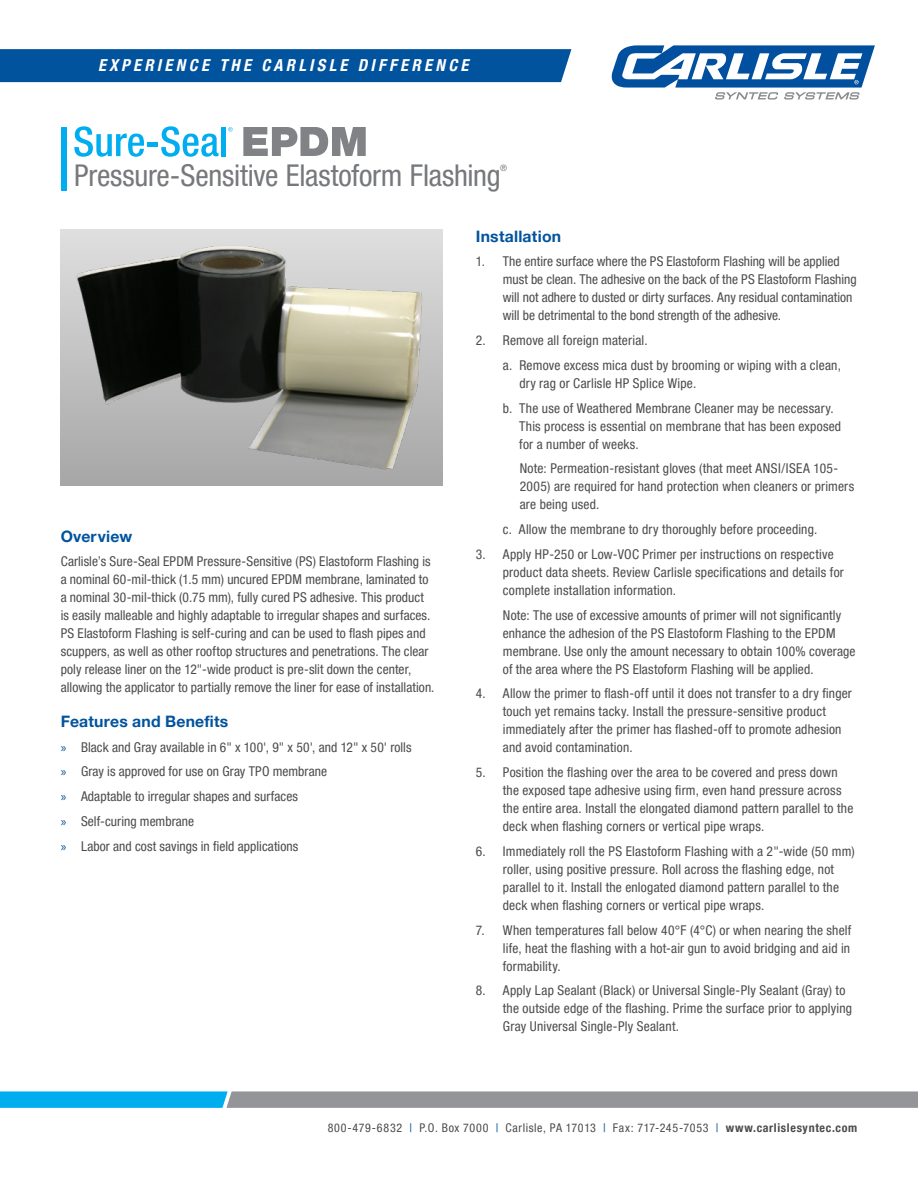
<style>
.page{position:relative;width:918px;height:1188px;background:#fff}
.page>*{position:absolute;margin:0;border:0;box-sizing:border-box;transform-origin:0 0}
.t1{font:condensed 30px "Helvetica Neue LT Pro";letter-spacing:-.005em;color:#76787b}
.t2{font:italic 700 condensed 16.5px "Helvetica Neue LT Pro";letter-spacing:.205em;color:#fff}
.t3{font:700 15.75px "Helvetica Neue LT Pro";letter-spacing:.015em;color:#01539e}
.t4{font:condensed 13.5px/18px "Helvetica Neue LT Pro";letter-spacing:.015em;color:#4b4c4d}
.t5{font:condensed 12px "Helvetica Neue LT Pro";letter-spacing:.05em;color:#4b4c4d}
.t6{font:condensed 8.7px "Helvetica Neue LT Pro";color:#76787b}
.s1{font-family:"Myriad Pro";font-stretch:normal;color:#01539e}
.s2{color:#01539e}
.s3{font-weight:700}
</style>
<div class="page">
<div style="left:61px;top:230px;width:381px;height:256px;background:linear-gradient(to bottom,#dfdfdf,#a6a6a7)"></div>
<svg style="left:243px;top:127px;width:123px;height:29px"></svg>
<svg style="left:74px;top:126px;width:70px;height:31px"></svg>
<hr style="left:147px;top:142px;width:11px;height:4px;background:#00aeef">
<svg style="left:161px;top:126px;width:58px;height:31px"></svg>
<div style="left:221px;top:127px;width:5px;height:29px;background:#00aeef"></div>
<svg style="left:228px;top:127px;width:5px;height:5px"></svg>
<div style="left:61px;top:127px;width:6px;height:63px;background:#00aeef"></div>
<svg style="left:0;top:1091px;width:918px;height:17px"></svg>
<div style="left:0;top:49px;width:571px;height:33px;background:#01539e"></div>
<svg style="left:612px;top:45px;width:263px;height:55px"></svg>
<img style="left:76px;top:229px;width:351px;height:250px">
<p class="t2" style="left:98px;top:55px;width:372px">EXPERIENCE THE CARLISLE DIFFERENCE</p>
<p class="t1" style="left:74px;top:158px;width:428px">Pressure-Sensitive Elastoform Flashing</p>
<p class="t6" style="left:500px;top:163px;width:8px">®</p>
<p class="t3" style="left:61px;top:526px;width:73px">Overview</p>
<p class="t4" style="left:61px;top:553px;width:375px">Carlisle’s Sure-Seal EPDM Pressure-Sensitive (PS) Elastoform Flashing is a nominal 60-mil-thick (1.5 mm) uncured EPDM membrane, laminated to a nominal 30-mil-thick (0.75 mm), fully cured PS adhesive. This product is easily malleable and highly adaptable to irregular shapes and surfaces.<br>PS Elastoform Flashing is self-curing and can be used to flash pipes and scuppers, as well as other rooftop structures and penetrations. The clear poly release liner on the 12"-wide product is pre-slit down the center, allowing the applicator to partially remove the liner for ease of installation.</p>
<p class="t3" style="left:61px;top:712px;width:169px">Features and Benefits</p>
<p class="t4" style="left:61px;top:738px;width:352px"><span class="s1">»</span> Black and Gray available in 6" x 100', 9" x 50', and 12" x 50' rolls</p>
<p class="t4" style="left:61px;top:763px;width:268px"><span class="s1">»</span> Gray is approved for use on Gray TPO membrane</p>
<p class="t4" style="left:61px;top:787px;width:239px"><span class="s1">»</span> Adaptable to irregular shapes and surfaces</p>
<p class="t4" style="left:61px;top:812px;width:135px"><span class="s1">»</span> Self-curing membrane</p>
<p class="t4" style="left:61px;top:837px;width:239px"><span class="s1">»</span> Labor and cost savings in field applications</p>
<p class="t3" style="left:476px;top:226px;width:87px">Installation</p>
<p class="t4" style="left:503px;top:253px;width:355px;text-indent:-27px">1. The entire surface where the PS Elastoform Flashing will be applied must be clean. The adhesive on the back of the PS Elastoform Flashing will not adhere to dusted or dirty surfaces. Any residual contamination will be detrimental to the bond strength of the adhesive.</p>
<p class="t4" style="left:476px;top:331px;width:173px">2. Remove all foreign material.</p>
<p class="t4" style="left:519px;top:356px;width:323px;text-indent:-16px">a. Remove excess mica dust by brooming or wiping with a clean, dry rag or Carlisle HP Splice Wipe.</p>
<p class="t4" style="left:519px;top:399px;width:323px;text-indent:-16px">b. The use of Weathered Membrane Cleaner may be necessary.<br>This process is essential on membrane that has been exposed for a number of weeks.</p>
<p class="t4" style="left:520px;top:460px;width:336px">Note: Permeation-resistant gloves (that meet ANSI/ISEA 105-<br>2005) are required for hand protection when cleaners or primers are being used.</p>
<p class="t4" style="left:503px;top:520px;width:316px">c. Allow the membrane to dry thoroughly before proceeding.</p>
<p class="t4" style="left:503px;top:545px;width:343px;text-indent:-27px">3. Apply HP-250 or Low-VOC Primer per instructions on respective product data sheets. Review Carlisle specifications and details for complete installation information.</p>
<p class="t4" style="left:503px;top:606px;width:354px">Note: The use of excessive amounts of primer will not significantly enhance the adhesion of the PS Elastoform Flashing to the EPDM membrane. Use only the amount necessary to obtain 100% coverage of the area where the PS Elastoform Flashing will be applied.</p>
<p class="t4" style="left:503px;top:685px;width:351px;text-indent:-27px">4. Allow the primer to flash-off until it does not transfer to a dry finger touch yet remains tacky. Install the pressure-sensitive product immediately after the primer has flashed-off to promote adhesion and avoid contamination.</p>
<p class="t4" style="left:503px;top:763px;width:352px;text-indent:-27px">5. Position the flashing over the area to be covered and press down the exposed tape adhesive using firm, even hand pressure across the entire area. Install the elongated diamond pattern parallel to the deck when flashing corners or vertical pipe wraps.</p>
<p class="t4" style="left:503px;top:842px;width:353px;text-indent:-27px">6. Immediately roll the PS Elastoform Flashing with a 2"-wide (50 mm) roller, using positive pressure. Roll across the flashing edge, not parallel to it. Install the enlogated diamond pattern parallel to the deck when flashing corners or vertical pipe wraps.</p>
<p class="t4" style="left:503px;top:921px;width:350px;text-align:justify;text-indent:-27px">7. When temperatures fall below 40°F (4°C) or when nearing the shelf life, heat the flashing with a hot-air gun to avoid bridging and aid in formability.</p>
<p class="t4" style="left:503px;top:982px;width:351px;text-indent:-27px">8. Apply Lap Sealant (Black) or Universal Single-Ply Sealant (Gray) to the outside edge of the flashing. Prime the surface prior to applying<br>Gray Universal Single-Ply Sealant.</p>
<p class="t5" style="left:328px;top:1121px;width:531px">800-479-6832 <span class="s2">|</span> P.O. Box 7000 <span class="s2">|</span> Carlisle, PA 17013 <span class="s2">|</span> Fax: 717-245-7053 <span class="s2">|</span> <span class="s3">www.carlislesyntec.com</span></p>
</div>
